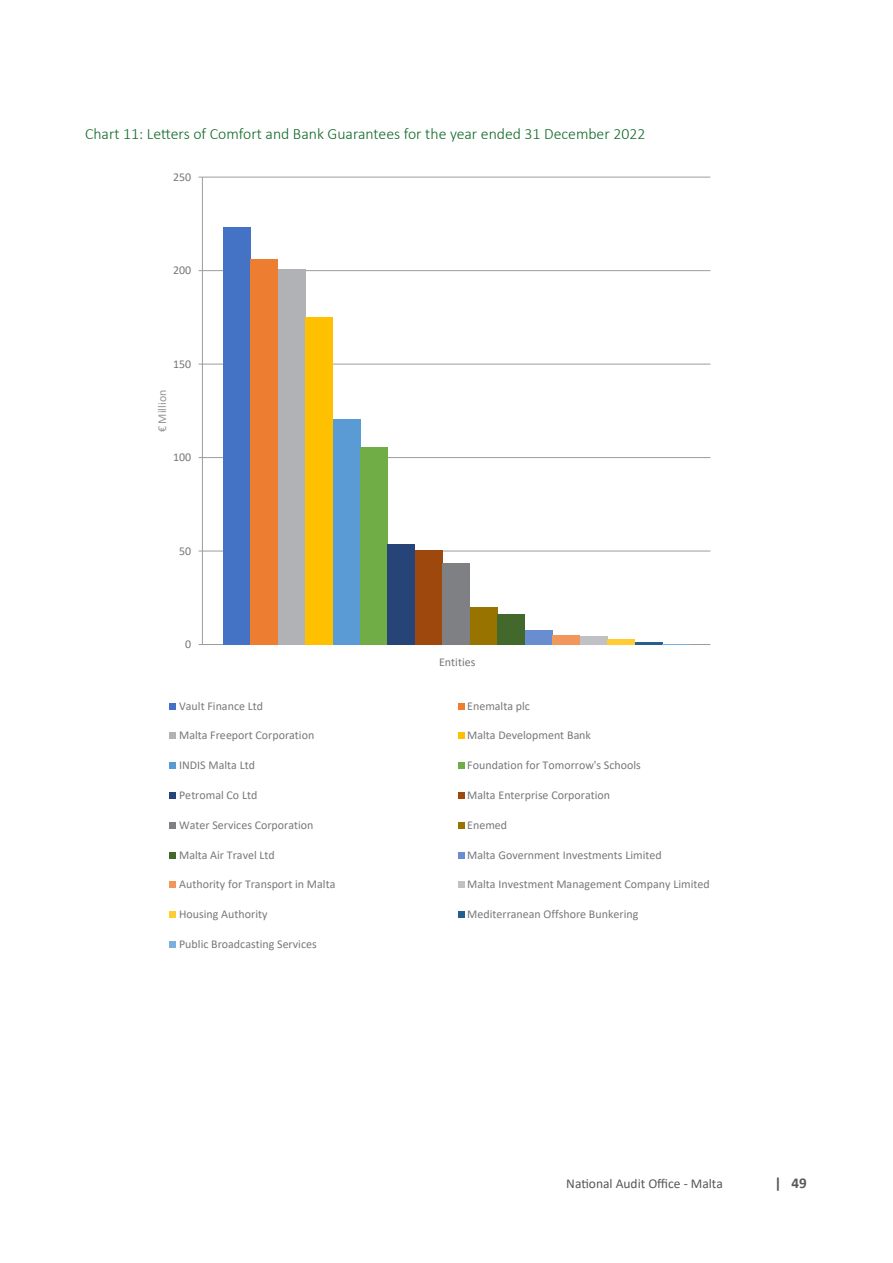
<style>
.page{position:relative;width:893px;height:1263px;background:#fff}
.page>*{position:absolute;margin:0;border:0;box-sizing:border-box;transform-origin:0 0}
.Table_heading{font:300 15.75px "Calibri";color:#106827}
.t1{font:13.5px "Calibri";color:#57585a}
.t2{font:12px "Calibri";color:#76787b}
.t3{font:12px "Calibri";color:#939598}
.s1{font-size:16.5px;color:#fff}
.s2{font-weight:700;font-size:16.5px;color:#fff}
.s3{font-weight:700;font-size:15px}
</style>
<div class="page">
<hr style="left:202px;top:644px;width:508px;height:1px;background:#9b9ca0">
<hr style="left:202px;top:551px;width:508px;height:1px;background:#9b9ca0">
<hr style="left:202px;top:457px;width:508px;height:1px;background:#9b9ca0">
<hr style="left:202px;top:364px;width:508px;height:1px;background:#9b9ca0">
<hr style="left:202px;top:270px;width:508px;height:1px;background:#9b9ca0">
<hr style="left:202px;top:177px;width:508px;height:1px;background:#9b9ca0">
<div style="left:223px;top:227px;width:27px;height:417px;background:#4472c4"></div>
<div style="left:250px;top:259px;width:28px;height:385px;background:#ed7d31"></div>
<div style="left:278px;top:269px;width:27px;height:375px;background:#b1b2b6"></div>
<div style="left:305px;top:317px;width:28px;height:327px;background:#ffc000"></div>
<div style="left:333px;top:419px;width:27px;height:225px;background:#5b9bd5"></div>
<div style="left:360px;top:447px;width:28px;height:197px;background:#70ad47"></div>
<div style="left:388px;top:543px;width:27px;height:101px;background:#264478"></div>
<div style="left:415px;top:550px;width:28px;height:94px;background:#9e480e"></div>
<div style="left:443px;top:563px;width:27px;height:81px;background:#7e8083"></div>
<div style="left:470px;top:607px;width:28px;height:37px;background:#997300"></div>
<div style="left:498px;top:614px;width:27px;height:30px;background:#43682b"></div>
<div style="left:525px;top:629px;width:28px;height:15px;background:#698ed0"></div>
<div style="left:553px;top:635px;width:27px;height:9px;background:#f1975a"></div>
<div style="left:580px;top:636px;width:27px;height:8px;background:#c0c1c4"></div>
<div style="left:607px;top:639px;width:28px;height:5px;background:#ffcd33"></div>
<hr style="left:635px;top:642px;width:27px;height:2px;background:#255e91">
<svg style="left:662px;top:644px;width:28px;height:1px"></svg>
<hr style="left:202px;top:177px;width:1px;height:467px;background:#9b9ca0">
<svg style="left:170px;top:703px;width:6px;height:6px"></svg>
<svg style="left:458px;top:703px;width:6px;height:6px"></svg>
<div style="left:170px;top:732px;width:6px;height:7px;background:#b1b2b6"></div>
<div style="left:458px;top:732px;width:6px;height:7px;background:#ffc000"></div>
<div style="left:170px;top:762px;width:6px;height:7px;background:#5b9bd5"></div>
<div style="left:458px;top:762px;width:6px;height:7px;background:#70ad47"></div>
<div style="left:170px;top:792px;width:6px;height:7px;background:#264478"></div>
<div style="left:458px;top:792px;width:6px;height:7px;background:#9e480e"></div>
<svg style="left:170px;top:822px;width:6px;height:6px"></svg>
<svg style="left:458px;top:822px;width:6px;height:6px"></svg>
<svg style="left:170px;top:852px;width:6px;height:6px"></svg>
<svg style="left:458px;top:852px;width:6px;height:6px"></svg>
<div style="left:170px;top:881px;width:6px;height:7px;background:#f1975a"></div>
<div style="left:458px;top:881px;width:6px;height:7px;background:#c0c1c4"></div>
<div style="left:170px;top:911px;width:6px;height:7px;background:#ffcd33"></div>
<div style="left:458px;top:911px;width:6px;height:7px;background:#255e91"></div>
<div style="left:170px;top:941px;width:6px;height:7px;background:#7cafdd"></div>
<p class="Table_heading" style="left:85px;top:124px;width:562px">Chart 11: Letters of Comfort and Bank Guarantees for the year ended 31 December 2022</p>
<p class="t2" style="left:173px;top:168px;width:20px">250</p>
<p class="t2" style="left:173px;top:262px;width:20px">200</p>
<p class="t2" style="left:173px;top:355px;width:20px">150</p>
<p class="t3" style="left:154px;top:432px;width:44px;rotate:-90deg">€ Million</p>
<p class="t2" style="left:173px;top:449px;width:20px">100</p>
<p class="t2" style="left:179px;top:542px;width:14px">50</p>
<p class="t2" style="left:185px;top:636px;width:8px">0</p>
<p class="t2" style="left:439px;top:654px;width:38px">Entities</p>
<p class="t2" style="left:179px;top:697px;width:85px">Vault Finance Ltd</p>
<p class="t2" style="left:467px;top:697px;width:64px">Enemalta plc</p>
<p class="t2" style="left:179px;top:727px;width:137px">Malta Freeport Corporation</p>
<p class="t2" style="left:467px;top:727px;width:125px">Malta Development Bank</p>
<p class="t2" style="left:179px;top:757px;width:77px">INDIS Malta Ltd</p>
<p class="t2" style="left:467px;top:757px;width:175px">Foundation for Tomorrow's Schools</p>
<p class="t2" style="left:179px;top:787px;width:80px">Petromal Co Ltd</p>
<p class="t2" style="left:467px;top:787px;width:144px">Malta Enterprise Corporation</p>
<p class="t2" style="left:179px;top:816px;width:136px">Water Services Corporation</p>
<p class="t2" style="left:467px;top:816px;width:41px">Enemed</p>
<p class="t2" style="left:179px;top:846px;width:97px">Malta Air Travel Ltd</p>
<p class="t2" style="left:467px;top:846px;width:196px">Malta Government Investments Limited</p>
<p class="t2" style="left:179px;top:876px;width:158px">Authority for Transport in Malta</p>
<p class="t2" style="left:467px;top:876px;width:244px">Malta Investment Management Company Limited</p>
<p class="t2" style="left:179px;top:906px;width:90px">Housing Authority</p>
<p class="t2" style="left:467px;top:906px;width:173px">Mediterranean Offshore Bunkering</p>
<p class="t2" style="left:179px;top:935px;width:139px">Public Broadcasting Services</p>
<p class="t1" style="left:566px;top:1174px;width:242px">National Audit Office - Malta <span class="s1">\| \</span><span class="s2">\</span><span class="s3">| 49</span></p>
</div>
